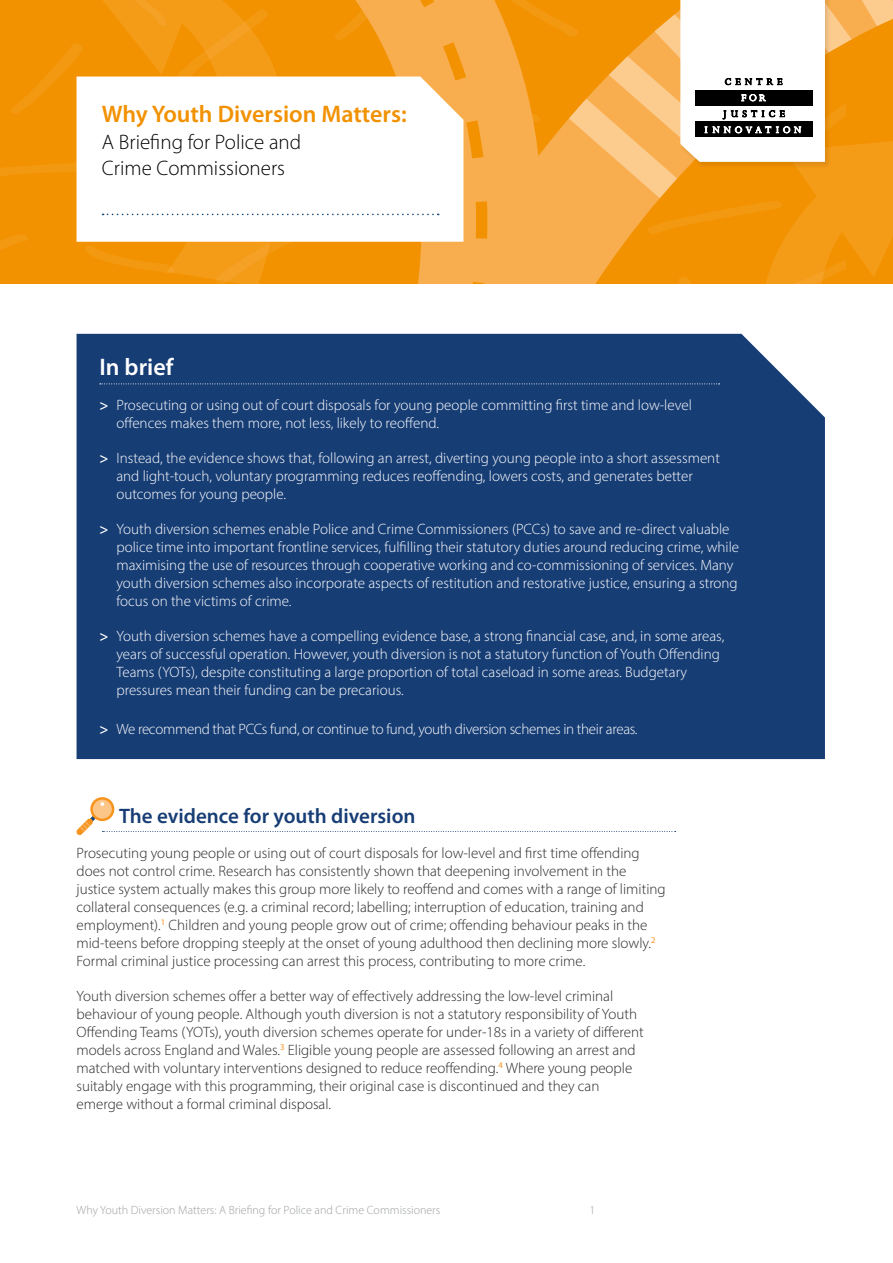
<style>
.page{position:relative;width:893px;height:1263px;background:#fff}
.page>*{position:absolute;margin:0;border:0;box-sizing:border-box;transform-origin:0 0}
.Body_text{font:600 24px "Myriad Pro";color:#f29100}
.HEADER_A{font:600 24px "Myriad Pro";color:#fff}
.Body_text-2{font:300 21px/26.4px "Myriad Pro";color:#000}
.HEADER_A-2{font:600 21px "Myriad Pro";color:#173d75}
.Body_text-3{font:300 15px/18px "Myriad Pro";color:#292829}
.t1{font:300 15px/18px "Myriad Pro";color:#fff}
.t2{font:300 15px "Myriad Pro";letter-spacing:-.02em;color:#fff}
.Paragraph_Style_1{font:300 12px "Myriad Pro";color:#9d9fa2}
.s1{font-weight:600}
</style>
<div class="page">
<div style="left:77px;top:334px;width:748px;height:425px;background:#173d75"></div>
<svg style="left:487px;top:0;width:75px;height:284px;fill:#f8ae4e"></svg>
<svg style="left:0;top:0;width:487px;height:284px;fill:#f39200"></svg>
<svg style="left:562px;top:0;width:331px;height:284px"></svg>
<svg style="left:439px;top:77px;width:24px;height:165px"></svg>
<svg style="left:66px;top:0;width:373px;height:284px"></svg>
<svg style="left:76px;top:815px;width:600px;height:20px"></svg>
<svg style="left:90px;top:797px;width:24px;height:24px"></svg>
<div style="left:93px;top:800px;width:19px;height:18px;background:#fdc689;border-radius:50%"></div>
<svg style="left:100px;top:802px;width:4px;height:4px"></svg>
<svg style="left:100px;top:383px;width:620px;height:1px"></svg>
<p class="Body_text" style="left:102px;top:99px;width:306px">Why Youth Diversion Matters:</p>
<p class="Body_text-2" style="left:102px;top:129px;width:201px">A Briefing for Police and<br>Crime Commissioners</p>
<p class="HEADER_A" style="left:99px;top:352px;width:75px">In brief</p>
<p class="t1" style="left:116px;top:396px;width:577px;text-indent:-17px"><span class="s1">&gt;</span> Prosecuting or using out of court disposals for young people committing first time and low-level offences makes them more, not less, likely to reoffend.</p>
<p class="t1" style="left:116px;top:449px;width:605px;text-indent:-17px"><span class="s1">&gt;</span> Instead, the evidence shows that, following an arrest, diverting young people into a short assessment and light-touch, voluntary programming reduces reoffending, lowers costs, and generates better outcomes for young people.</p>
<p class="t1" style="left:116px;top:520px;width:624px;text-indent:-17px"><span class="s1">&gt;</span> Youth diversion schemes enable Police and Crime Commissioners (PCCs) to save and re-direct valuable police time into important frontline services, fulfilling their statutory duties around reducing crime, while maximising the use of resources through cooperative working and co-commissioning of services. Many youth diversion schemes also incorporate aspects of restitution and restorative justice, ensuring a strong focus on the victims of crime.</p>
<p class="t1" style="left:116px;top:627px;width:609px;text-indent:-17px"><span class="s1">&gt;</span> Youth diversion schemes have a compelling evidence base, a strong financial case, and, in some areas, years of successful operation. However, youth diversion is not a statutory function of Youth Offending Teams (YOTs), despite constituting a large proportion of total caseload in some areas. Budgetary pressures mean their funding can be precarious.</p>
<p class="t2" style="left:99px;top:720px;width:540px"><span class="s1">&gt;</span> We recommend that PCCs fund, or continue to fund, youth diversion schemes in their areas.</p>
<p class="HEADER_A-2" style="left:119px;top:802px;width:298px">The evidence for youth diversion</p>
<p class="Body_text-3" style="left:77px;top:843px;width:591px">Prosecuting young people or using out of court disposals for low-level and first time offending does not control crime. Research has consistently shown that deepening involvement in the justice system actually makes this group more likely to reoffend and comes with a range of limiting collateral consequences (e.g. a criminal record; labelling; interruption of education, training and employment).<sup>1</sup> Children and young people grow out of crime; offending behaviour peaks in the mid-teens before dropping steeply at the onset of young adulthood then declining more slowly.<sup>2<br></sup>Formal criminal justice processing can arrest this process, contributing to more crime.</p>
<p class="Body_text-3" style="left:77px;top:986px;width:569px">Youth diversion schemes offer a better way of effectively addressing the low-level criminal behaviour of young people. Although youth diversion is not a statutory responsibility of Youth Offending Teams (YOTs), youth diversion schemes operate for under-18s in a variety of different models across England and Wales.<sup>3</sup> Eligible young people are assessed following an arrest and matched with voluntary interventions designed to reduce reoffending.<sup>4</sup> Where young people suitably engage with this programming, their original case is discontinued and they can emerge without a formal criminal disposal.</p>
<p class="Paragraph_Style_1" style="left:77px;top:1203px;width:365px">Why Youth Diversion Matters: A Briefing for Police and Crime Commissioners</p>
<p class="Paragraph_Style_1" style="left:590px;top:1203px;width:7px">1</p>
</div>
